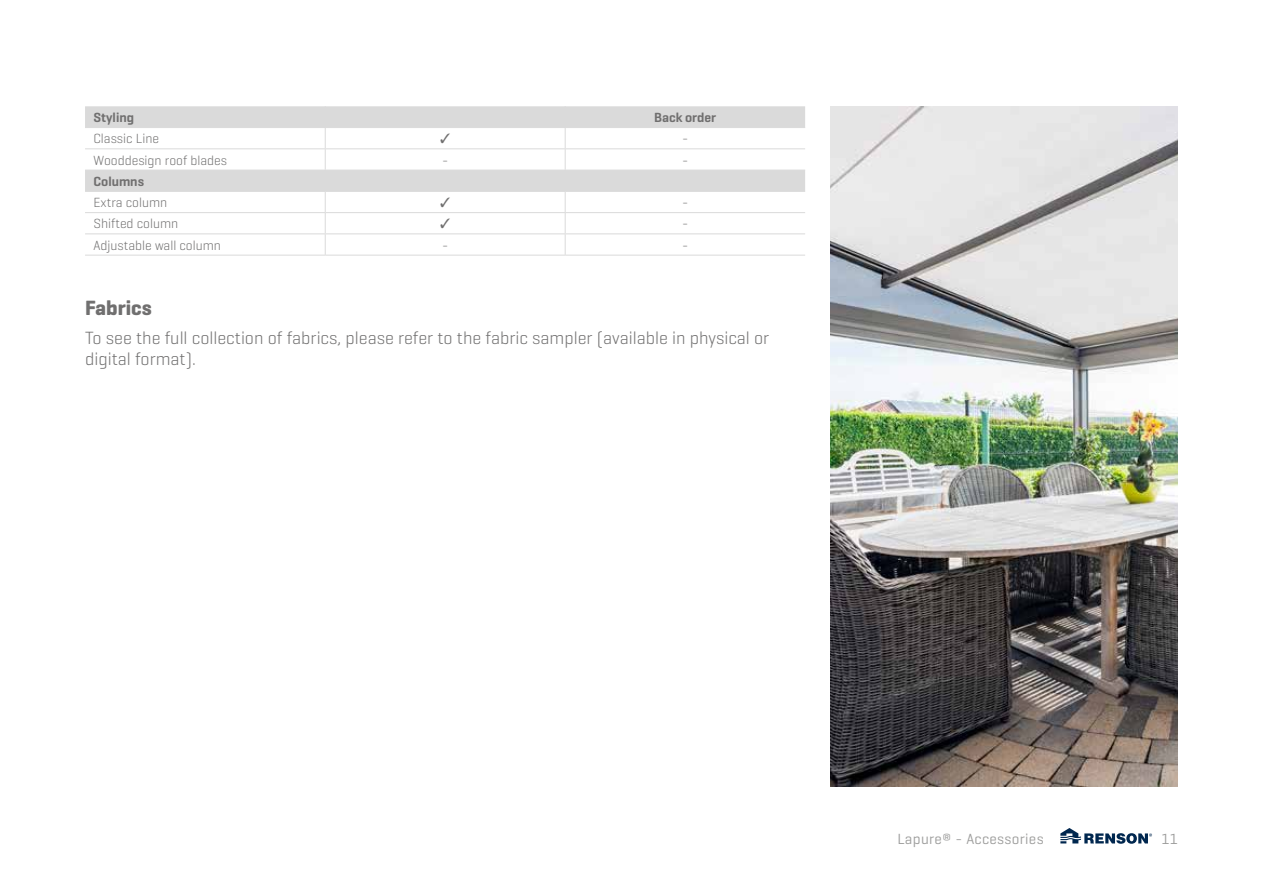
<style>
.page{position:relative;width:1263px;height:893px;background:#fff}
.page>*{position:absolute;margin:0;border:0;box-sizing:border-box;transform-origin:0 0}
.t1{font:700 21px "Geogrotesque";color:#706f6f}
.t2{font:300 18px/21px "Geogrotesque";color:#706f6f}
.t3{font:15px "Geogrotesque";letter-spacing:.02em;color:#9d9d9c}
.t4{font:300 13.5px "Geogrotesque";color:#706f6f}
.t5{font:600 13.5px "Geogrotesque";color:#706f6f}
</style>
<div class="page">
<svg style="left:1060px;top:828px;width:92px;height:16px"></svg>
<img style="left:831px;top:106px;width:347px;height:681px">
<svg style="left:85px;top:106px;width:720px;height:85px"></svg>
<hr style="left:325px;top:127px;width:240px;height:1px;background:#dadada">
<hr style="left:565px;top:127px;width:240px;height:1px;background:#dadada">
<hr style="left:325px;top:148px;width:240px;height:1px;background:#dadada">
<hr style="left:565px;top:148px;width:240px;height:1px;background:#dadada">
<hr style="left:325px;top:191px;width:240px;height:1px;background:#dadada">
<hr style="left:565px;top:191px;width:240px;height:1px;background:#dadada">
<hr style="left:325px;top:212px;width:240px;height:1px;background:#dadada">
<hr style="left:565px;top:212px;width:240px;height:1px;background:#dadada">
<hr style="left:325px;top:233px;width:240px;height:1px;background:#dadada">
<hr style="left:565px;top:233px;width:240px;height:1px;background:#dadada">
<hr style="left:85px;top:127px;width:240px;height:1px;background:#dadada">
<hr style="left:85px;top:148px;width:240px;height:1px;background:#dadada">
<hr style="left:85px;top:170px;width:240px;height:1px;background:#dadada">
<hr style="left:325px;top:170px;width:240px;height:1px;background:#dadada">
<hr style="left:565px;top:170px;width:240px;height:1px;background:#dadada">
<hr style="left:85px;top:191px;width:240px;height:1px;background:#dadada">
<hr style="left:85px;top:212px;width:240px;height:1px;background:#dadada">
<hr style="left:85px;top:233px;width:240px;height:1px;background:#dadada">
<svg style="left:325px;top:106px;width:1px;height:149px"></svg>
<svg style="left:565px;top:106px;width:1px;height:149px"></svg>
<hr style="left:85px;top:255px;width:240px;height:1px;background:#dadada">
<hr style="left:325px;top:255px;width:240px;height:1px;background:#dadada">
<hr style="left:565px;top:255px;width:240px;height:1px;background:#dadada">
<svg style="left:441px;top:134px;width:9px;height:9px"></svg>
<p class="t5" style="left:94px;top:109px;width:42px">Styling</p>
<p class="t5" style="left:654px;top:109px;width:64px">Back order</p>
<p class="t4" style="left:94px;top:130px;width:67px">Classic Line</p>
<p class="t4" style="left:682px;top:130px;width:8px">-</p>
<p class="t4" style="left:94px;top:152px;width:135px">Wooddesign roof blades</p>
<p class="t4" style="left:442px;top:152px;width:8px">-</p>
<p class="t4" style="left:682px;top:152px;width:8px">-</p>
<p class="t5" style="left:94px;top:173px;width:52px">Columns</p>
<p class="t4" style="left:94px;top:194px;width:75px">Extra column</p>
<p class="t4" style="left:682px;top:194px;width:8px">-</p>
<p class="t4" style="left:94px;top:215px;width:86px">Shifted column</p>
<p class="t4" style="left:682px;top:215px;width:8px">-</p>
<p class="t4" style="left:94px;top:237px;width:129px">Adjustable wall column</p>
<p class="t4" style="left:442px;top:237px;width:8px">-</p>
<p class="t4" style="left:682px;top:237px;width:8px">-</p>
<p class="t1" style="left:85px;top:294px;width:68px">Fabrics</p>
<p class="t2" style="left:85px;top:327px;width:686px">To see the full collection of fabrics, please refer to the fabric sampler (available in physical or digital format).</p>
<p class="t3" style="left:897px;top:829px;width:148px">Lapure® - Accessories</p>
<p class="t3" style="left:1161px;top:829px;width:18px">11</p>
</div>
